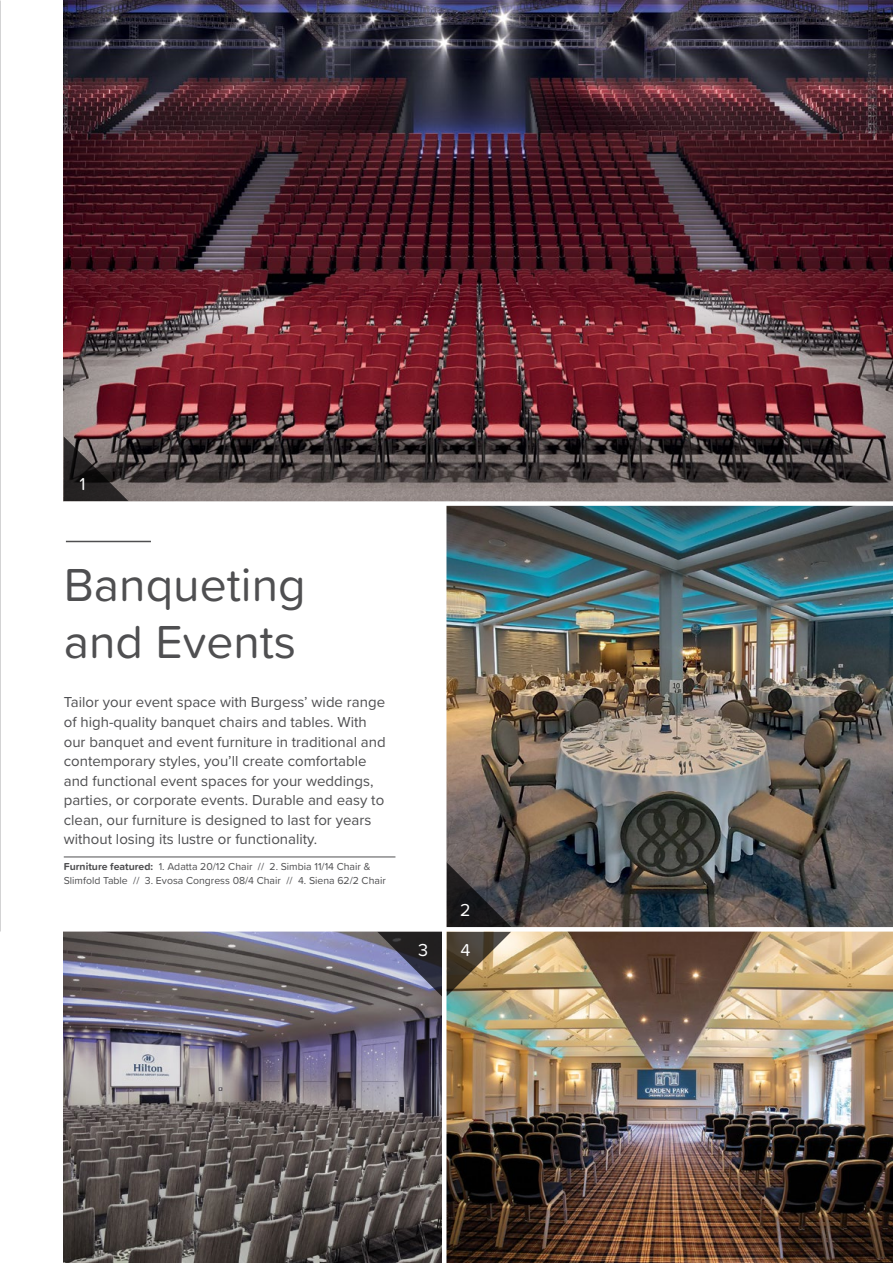
<style>
.page{position:relative;width:893px;height:1263px;background:#fff}
.page>*{position:absolute;margin:0;border:0;box-sizing:border-box;transform-origin:0 0}
.t1{font:48px/57.6px "Proxima Soft";color:#4f4f51}
.t2{font:18px "Proxima Soft";color:#fff}
.t3{font:15px/19.5px "Proxima Nova";color:#4f4f51}
.t4{font:10.5px/13.5px "Proxima Soft";color:#4f4f51}
.s1{font-weight:700}
</style>
<div class="page">
<img style="left:64px;top:931px;width:829px;height:332px">
<img style="left:0;top:0;width:1px;height:1263px">
<img style="left:446px;top:506px;width:447px;height:421px">
<hr style="left:64px;top:857px;width:331px;height:1px;background:#4f4f51">
<hr style="left:66px;top:541px;width:85px;height:1px;background:#4f4f51">
<img style="left:64px;top:0;width:829px;height:501px">
<svg style="left:64px;top:436px;width:65px;height:65px;background:#3e3939"></svg>
<svg style="left:377px;top:862px;width:134px;height:134px"></svg>
<hr style="left:442px;top:503px;width:4px;height:760px;background:#fff">
<hr style="left:37px;top:927px;width:856px;height:4px;background:#fff">
<p class="t2" style="left:80px;top:470px;width:8px">1</p>
<h1 class="t1" style="left:64px;top:553px;width:243px">Banqueting and Events</h1>
<p class="t3" style="left:64px;top:692px;width:323px">Tailor your event space with Burgess’ wide range of high-quality banquet chairs and tables. With our banquet and event furniture in traditional and contemporary styles, you’ll create comfortable and functional event spaces for your weddings, parties, or corporate events. Durable and easy to clean, our furniture is designed to last for years without losing its lustre or functionality.</p>
<p class="t4" style="left:64px;top:859px;width:324px"><span class="s1">Furniture featured:</span> 1. Adatta 20/12 Chair // 2. Simbia 11/14 Chair &amp;<br>Slimfold Table // 3. Evosa Congress 08/4 Chair // 4. Siena 62/2 Chair</p>
<p class="t2" style="left:460px;top:896px;width:12px">2</p>
<p class="t2" style="left:418px;top:937px;width:12px">3</p>
<p class="t2" style="left:460px;top:937px;width:12px">4</p>
</div>
